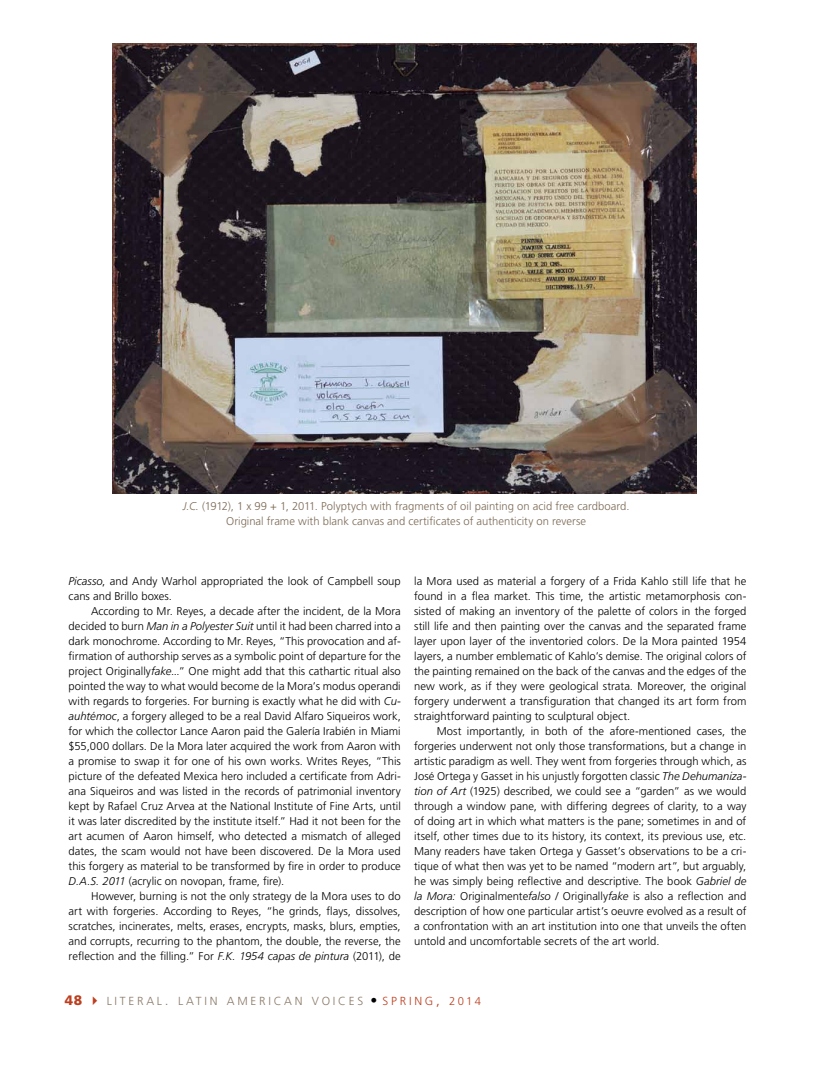
<style>
.page{position:relative;width:815px;height:1081px;background:#fff}
.page>*{position:absolute;margin:0;border:0;box-sizing:border-box;transform-origin:0 0}
.t1{font:11.75px "Frutiger LT Std Light SC850";letter-spacing:.235em;color:#8a7967}
.t2{font:300 11.25px/15px "Frutiger LT Std";letter-spacing:.005em;color:#000;text-align:justify}
.t3{font:300 11.25px/15px "Frutiger LT Std";color:#7c6a55;text-align:center}
.s1{font-style:italic}
.s2{font-family:"Frutiger LT Std";font-weight:900;font-size:13.75px;color:#bd3e1e}
.s3{color:#bd3e1e}
.s4{font-size:13.75px}
.s5{font-family:"Frutiger LT Std";font-weight:700;font-size:13.75px;color:#000}
.s6{font-size:13.75px;color:#bd3e1e}
.s7{font-family:"Frutiger LT Std";font-weight:300;font-size:11.25px;color:#bd3e1e}
</style>
<div class="page">
<img style="left:112px;top:44px;width:585px;height:450px">
<p class="t3" style="left:183px;top:499px;width:448px"><span class="s1">J.C.</span> (1912), 1 x 99 + 1, 2011. Polyptych with fragments of oil painting on acid free cardboard.<br>Original frame with blank canvas and certificates of authenticity on reverse</p>
<p class="t2" style="left:69px;top:574px;width:334px"><span class="s1">Picasso</span>, and Andy Warhol appropriated the look of Campbell soup cans and Brillo boxes.</p>
<p class="t2" style="left:69px;top:604px;width:334px;text-indent:22px">According to Mr. Reyes, a decade after the incident, de la Mora decided to burn <span class="s1">Man in a Polyester Suit</span> until it had been charred into a dark monochrome. According to Mr. Reyes, “This provocation and af&shy;firmation of authorship serves as a symbolic point of departure for the project Originally<span class="s1">fake</span>...” One might add that this cathartic ritual also pointed the way to what would become de la Mora’s modus operandi with regards to forgeries. For burning is exactly what he did with <span class="s1">Cu&shy;auhtémoc</span>, a forgery alleged to be a real David Alfaro Siqueiros work, for which the collector Lance Aaron paid the Galería Irabién in Miami $55,000 dollars. De la Mora later acquired the work from Aaron with a promise to swap it for one of his own works. Writes Reyes, “This picture of the defeated Mexica hero included a certificate from Adri&shy;ana Siqueiros and was listed in the records of patrimonial inventory kept by Rafael Cruz Arvea at the National Institute of Fine Arts, until it was later discredited by the institute itself.” Had it not been for the art acumen of Aaron himself, who detected a mismatch of alleged dates, the scam would not have been discovered. De la Mora used this forgery as material to be transformed by fire in order to produce <span class="s1">D.A.S. 2011</span> (acrylic on novopan, frame, fire).</p>
<p class="t2" style="left:69px;top:889px;width:334px;text-indent:22px">However, burning is not the only strategy de la Mora uses to do art with forgeries. According to Reyes, “he grinds, flays, dissolves, scratches, incinerates, melts, erases, encrypts, masks, blurs, empties, and corrupts, recurring to the phantom, the double, the reverse, the reflection and the filling.” For <span class="s1">F.K. 1954 capas de pintura</span> (2011), de</p>
<p class="t2" style="left:414px;top:574px;width:334px">la Mora used as material a forgery of a Frida Kahlo still life that he found in a flea market. This time, the artistic metamorphosis con&shy;sisted of making an inventory of the palette of colors in the forged still life and then painting over the canvas and the separated frame layer upon layer of the inventoried colors. De la Mora painted 1954 layers, a number emblematic of Kahlo’s demise. The original colors of the painting remained on the back of the canvas and the edges of the new work, as if they were geological strata. Moreover, the original forgery underwent a transfiguration that changed its art form from straightforward painting to sculptural object.</p>
<p class="t2" style="left:414px;top:724px;width:334px;text-indent:22px">Most importantly, in both of the afore-mentioned cases, the forgeries underwent not only those transformations, but a change in artistic paradigm as well. They went from forgeries through which, as José Ortega y Gasset in his unjustly forgotten classic <span class="s1">The Dehumaniza&shy;tion of Art</span> (1925) described, we could see a “garden” as we would through a window pane, with differing degrees of clarity, to a way of doing art in which what matters is the pane; sometimes in and of itself, other times due to its history, its context, its previous use, etc.<br>Many readers have taken Ortega y Gasset’s observations to be a cri&shy;tique of what then was yet to be named “modern art”, but arguably, he was simply being reflective and descriptive. The book <span class="s1">Gabriel de la Mora:</span> Originalmente<span class="s1">falso /</span> Originally<span class="s1">fake</span> is also a reflection and description of how one particular artist’s oeuvre evolved as a result of a confrontation with an art institution into one that unveils the often untold and uncomfortable secrets of the art world.</p>
<p class="t1" style="left:65px;top:994px;width:418px"><span class="s2">48</span> <span class="s3">✔</span> LITERAL<span class="s4">.</span> LATIN AMERICAN VOICES <span class="s5">•</span> <span class="s3">SPRING</span><span class="s6">,</span> <span class="s7">2014</span></p>
</div>
